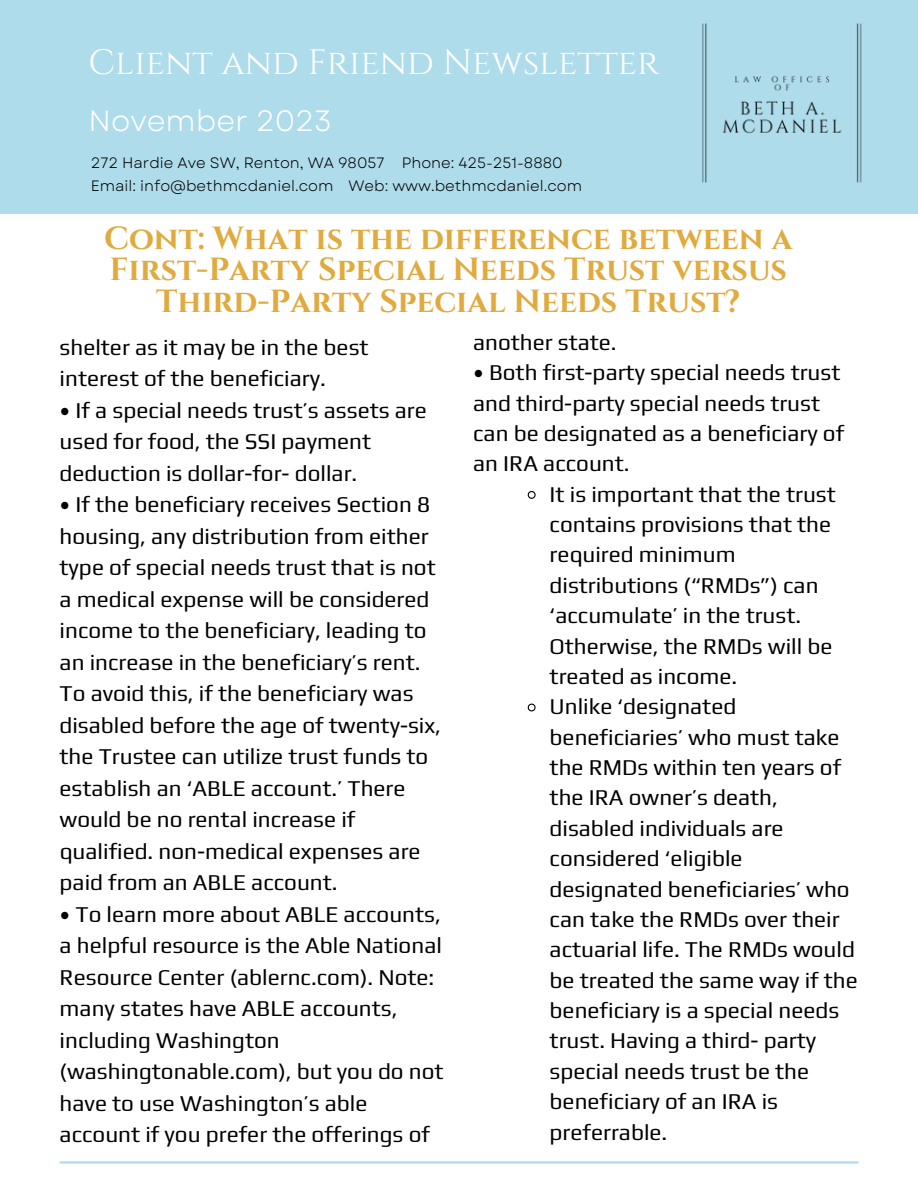
<style>
.page{position:relative;width:918px;height:1188px;background:#fff}
.page>*{position:absolute;margin:0;border:0;box-sizing:border-box;transform-origin:0 0}
.t1{font:35.1px "Cinzel";color:#fff}
.t2{font:700 31.95px/31.5px "Cinzel";color:#e0aa3e;text-align:center}
.t3{font:29.4px "Garet";color:#fff}
.t4{font:22.5px/30.3px "Play";color:#000}
.t5{font:15px "Garet";color:#000}
</style>
<div class="page">
<svg style="left:527px;top:491px;width:9px;height:8px"></svg>
<svg style="left:527px;top:703px;width:9px;height:9px"></svg>
<div style="left:0;top:0;width:918px;height:214px;background:#afdceb"></div>
<img style="left:702px;top:23px;width:160px;height:160px">
<hr style="left:60px;top:1161px;width:798px;height:3px;background:#afdceb">
<p class="t1" style="left:88px;top:40px;width:572px">Client and Friend Newsletter</p>
<p class="t3" style="left:88px;top:100px;width:245px">November 2023</p>
<p class="t5" style="left:91px;top:152px;width:295px">272 Hardie Ave SW, Renton, WA 98057</p>
<p class="t5" style="left:91px;top:175px;width:244px">Email: info@bethmcdaniel.com</p>
<p class="t5" style="left:402px;top:152px;width:162px">Phone: 425-251-8880</p>
<p class="t5" style="left:349px;top:175px;width:235px">Web: www.bethmcdaniel.com</p>
<p class="t2" style="left:104px;top:224px;width:690px">Cont: What is the difference between a<br>First-Party Special Needs Trust versus<br>Third-Party Special Needs Trust?</p>
<p class="t4" style="left:60px;top:331px;width:311px;line-height:31.5px">shelter as it may be in the best interest of the beneficiary.</p>
<p class="t4" style="left:60px;top:394px;width:369px;line-height:31.5px">• If a special needs trust’s assets are used for food, the SSI payment deduction is dollar-for- dollar.</p>
<p class="t4" style="left:60px;top:488px;width:383px;line-height:31.5px">• If the beneficiary receives Section 8 housing, any distribution from either type of special needs trust that is not a medical expense will be considered income to the beneficiary, leading to an increase in the beneficiary’s rent.<br>To avoid this, if the beneficiary was disabled before the age of twenty-six, the Trustee can utilize trust funds to establish an ‘ABLE account.’ There would be no rental increase if qualified. non-medical expenses are paid from an ABLE account.</p>
<p class="t4" style="left:60px;top:898px;width:386px;line-height:31.5px">• To learn more about ABLE accounts, a helpful resource is the Able National Resource Center (ablernc.com). Note: many states have ABLE accounts, including Washington (washingtonable.com), but you do not have to use Washington’s able account if you prefer the offerings of</p>
<p class="t4" style="left:473px;top:327px;width:145px">another state.</p>
<p class="t4" style="left:473px;top:357px;width:373px">• Both first-party special needs trust and third-party special needs trust can be designated as a beneficiary of an IRA account.</p>
<p class="t4" style="left:550px;top:478px;width:288px">It is important that the trust contains provisions that the required minimum distributions (“RMDs”) can ‘accumulate’ in the trust.<br>Otherwise, the RMDs will be treated as income.</p>
<p class="t4" style="left:550px;top:691px;width:310px">Unlike ‘designated beneficiaries’ who must take the RMDs within ten years of the IRA owner’s death, disabled individuals are considered ‘eligible designated beneficiaries’ who can take the RMDs over their actuarial life. The RMDs would be treated the same way if the beneficiary is a special needs trust. Having a third- party special needs trust be the beneficiary of an IRA is preferrable.</p>
</div>
